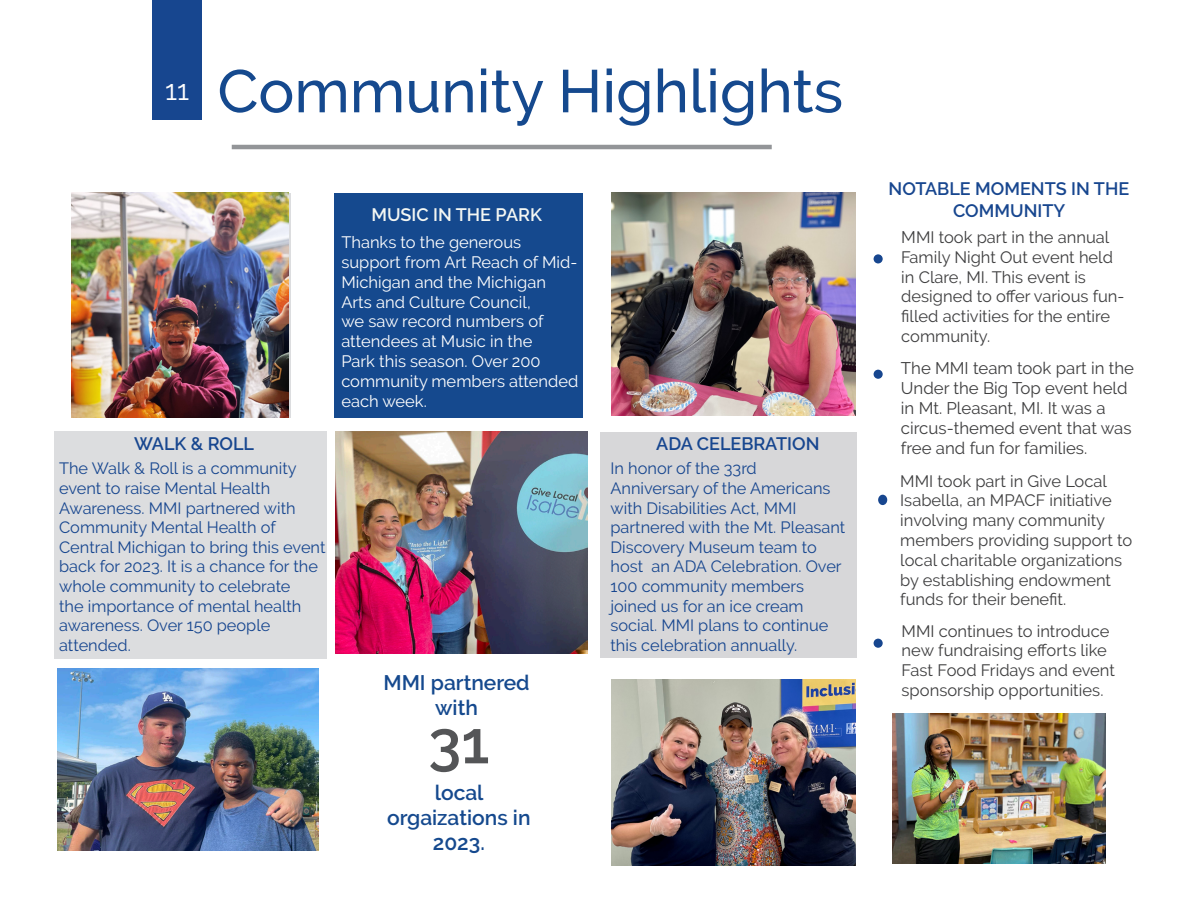
<style>
.page{position:relative;width:1188px;height:918px;background:#fff}
.page>*{position:absolute;margin:0;border:0;box-sizing:border-box;transform-origin:0 0}
.Text_Right{font:500 60px "Raleway";color:#15498e}
.Text_Left_Justify{font:600 60px "Raleway";color:#545557}
.t1{font:28.05px "Raleway";color:#fff}
.Text_Left_Justify-2{font:600 21px/25.2px "Raleway";color:#15498e;text-align:center}
.Text_Left_Justify-3{font:600 18px/21.6px "Raleway";color:#17468f;text-align:center}
.Text_Left_Justify-4{font:600 18px "Raleway";color:#f4f7f3}
.Text_Left_Justify-5{font:16.8px/20.1px "Raleway";color:#3e3e3f}
.Text_Left_Justify-6{font:16.5px/19.8px "Raleway";color:#3e3e3f}
.Text_Left_Justify-7{font:16.5px/19.8px "Raleway";color:#fff}
.Text_Left_Justify-8{font:16.35px/19.6px "Raleway";color:#17468f}
.s1{font-size:16.8px}
</style>
<div class="page">
<div style="left:153px;top:0;width:49px;height:120px;background:#17468f"></div>
<img style="left:892px;top:713px;width:213px;height:151px">
<img style="left:57px;top:668px;width:262px;height:183px">
<img style="left:612px;top:680px;width:243px;height:185px">
<div style="left:874px;top:254px;width:9px;height:9px;background:#17468f;border-radius:50%"></div>
<div style="left:878px;top:495px;width:9px;height:10px;background:#17468f;border-radius:50%"></div>
<div style="left:874px;top:370px;width:9px;height:9px;background:#17468f;border-radius:50%"></div>
<div style="left:874px;top:639px;width:9px;height:9px;background:#17468f;border-radius:50%"></div>
<hr style="left:232px;top:145px;width:540px;height:4px;background:#939598">
<img style="left:336px;top:432px;width:251px;height:221px">
<img style="left:71px;top:193px;width:217px;height:224px">
<div style="left:335px;top:193px;width:248px;height:224px;background:#15498e"></div>
<div style="left:601px;top:432px;width:256px;height:225px;background:#d7d7d9"></div>
<div style="left:54px;top:432px;width:273px;height:227px;background:#dcdddf"></div>
<img style="left:612px;top:193px;width:243px;height:222px">
<h2 class="t1" style="left:165px;top:74px;width:26px">11</h2>
<p class="Text_Right" style="left:218px;top:57px;width:627px">Community Highlights</p>
<p class="Text_Left_Justify-4" style="left:371px;top:204px;width:172px">MUSIC IN THE PARK</p>
<p class="Text_Left_Justify-7" style="left:341px;top:232px;width:239px">Thanks to the generous support from Art Reach of Mid-<br>Michigan and the Michigan<br>Arts and Culture Council,<br>we saw record numbers of attendees at Music in the<br>Park this season. Over 200 community members attended each week.</p>
<p class="Text_Left_Justify-3" style="left:134px;top:433px;width:122px">WALK &amp; ROLL</p>
<p class="Text_Left_Justify-8" style="left:59px;top:459px;width:268px">The Walk &amp; Roll is a community event to raise Mental Health<br>Awareness. MMI partnered with<br>Community Mental Health of<br>Central Michigan to bring this event back for 2023. It is a chance for the whole community to celebrate<br>the importance of mental health awareness. Over 150 people attended.</p>
<p class="Text_Left_Justify-8" style="left:610px;top:459px;width:236px">In honor of the 33rd<br>Anniversary of the Americans with Disabilities Act, MMI partnered with the Mt. Pleasant<br>Discovery Museum team to host an ADA Celebration. Over<br>100 community members joined us for an ice cream social. MMI plans to continue this celebration annually.</p>
<p class="Text_Left_Justify-3" style="left:656px;top:433px;width:165px">ADA CELEBRATION</p>
<p class="Text_Left_Justify-2" style="left:383px;top:670px;width:148px">MMI partnered with</p>
<p class="Text_Left_Justify" style="left:428px;top:708px;width:63px">31</p>
<p class="Text_Left_Justify-2" style="left:387px;top:780px;width:145px">local orgaizations in<br>2023.</p>
<p class="Text_Left_Justify-3" style="left:889px;top:178px;width:242px">NOTABLE MOMENTS IN THE<br>COMMUNITY</p>
<p class="Text_Left_Justify-6" style="left:901px;top:227px;width:225px"><span class="s1">M</span>MI took part in the annual<br>Family Night Out event held in Clare, MI. This event is designed to offer various fun&shy;filled activities for the entire community.</p>
<p class="Text_Left_Justify-5" style="left:901px;top:358px;width:235px">The MMI team took part in the<br>Under the Big Top event held in Mt. Pleasant, MI. It was a circus-themed event that was free and fun for families.</p>
<p class="Text_Left_Justify-6" style="left:900px;top:471px;width:233px">MMI took part in Give Local<br>Isabella, an MPACF initiative involving many community members providing support to local charitable organizations by establishing endowment funds for their benefit.</p>
<p class="Text_Left_Justify-6" style="left:902px;top:621px;width:215px">MMI continues to introduce new fundraising efforts like<br>Fast Food Fridays and event sponsorship opportunities.</p>
</div>
